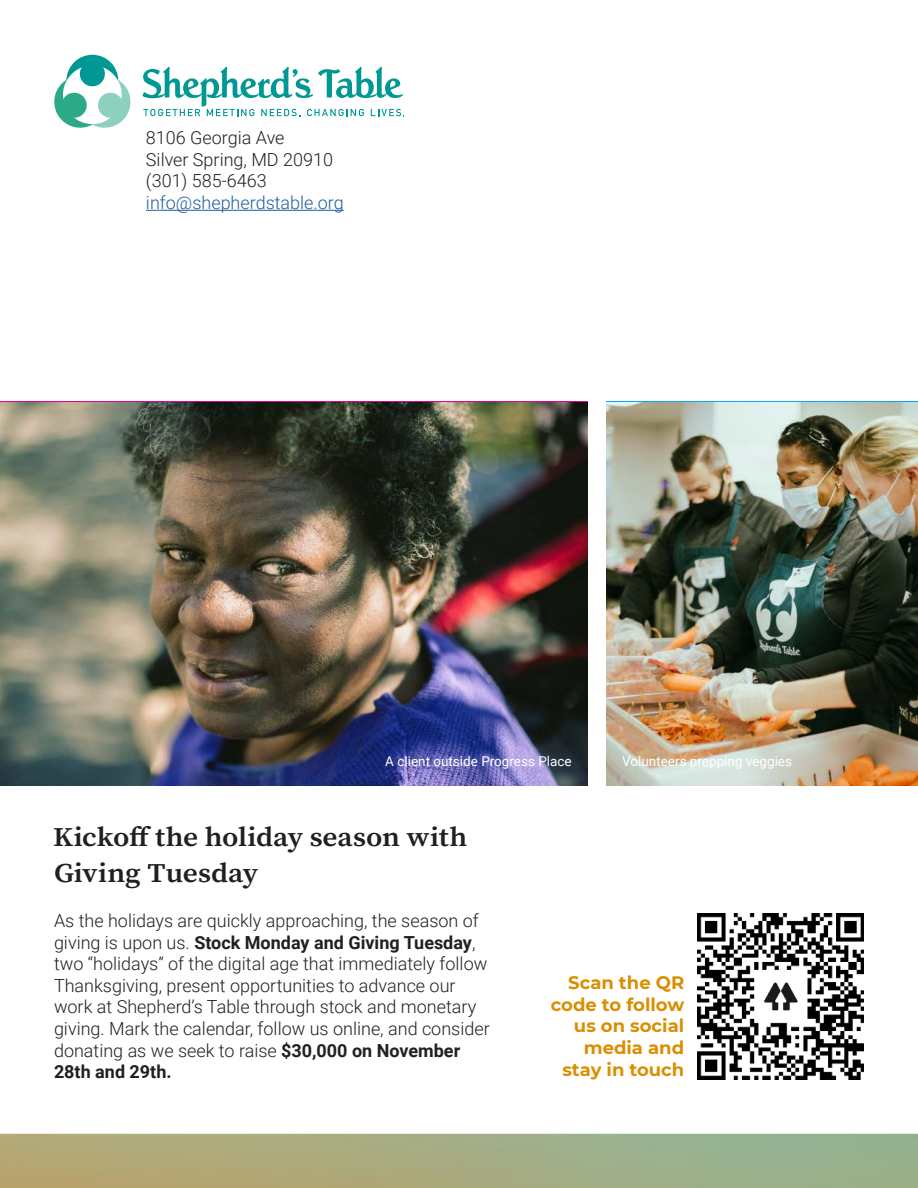
<style>
.page{position:relative;width:918px;height:1188px;background:#fff}
.page>*{position:absolute;margin:0;border:0;box-sizing:border-box;transform-origin:0 0}
.t1{font:600 27px/36px "Source Serif Pro";letter-spacing:-.005em;color:#221f1f;scale:1.09 1}
.t2{font:300 18px/21.6px "Roboto";color:#221f1f}
.t3{font:700 18px/21.6px "Montserrat";color:#da8f00;text-align:right}
.t4{font:300 18px "Roboto";color:#1f5d9e}
.t5{font:13.5px "Roboto";color:#fff}
.s1{font-weight:700}
</style>
<div class="page">
<svg style="left:143px;top:67px;width:261px;height:49px"></svg>
<svg style="left:54px;top:55px;width:77px;height:73px"></svg>
<hr style="left:146px;top:210px;width:198px;height:1px;background:#1f5d9e">
<img style="left:0;top:1134px;width:918px;height:54px">
<img style="left:698px;top:913px;width:166px;height:167px">
<img style="left:0;top:402px;width:588px;height:384px">
<img style="left:606px;top:402px;width:312px;height:384px">
<p class="t2" style="left:146px;top:129px;width:188px">8106 Georgia Ave<br>Silver Spring, MD 20910 (301) 585-6463</p>
<p class="t4" style="left:146px;top:195px;width:199px">info@shepherdstable.org</p>
<p class="t5" style="left:385px;top:755px;width:188px">A client outside Progress Place</p>
<p class="t5" style="left:622px;top:755px;width:171px">Volunteers prepping veggies</p>
<h1 class="t1" style="left:53px;top:821px;width:381px">Kickoff the holiday season with<br>Giving Tuesday</h1>
<p class="t2" style="left:54px;top:911px;width:437px">As the holidays are quickly approaching, the season of giving is upon us. <span class="s1">Stock Monday and Giving Tuesday</span>, two “holidays” of the digital age that immediately follow Thanksgiving, present opportunities to advance our work at Shepherd’s Table through stock and monetary giving. Mark the calendar, follow us online, and consider donating as we seek to raise <span class="s1">$30,000 on November 28th and 29th.</span></p>
<p class="t3" style="left:551px;top:973px;width:135px">Scan the QR code to follow us on social media and stay in touch</p>
</div>
